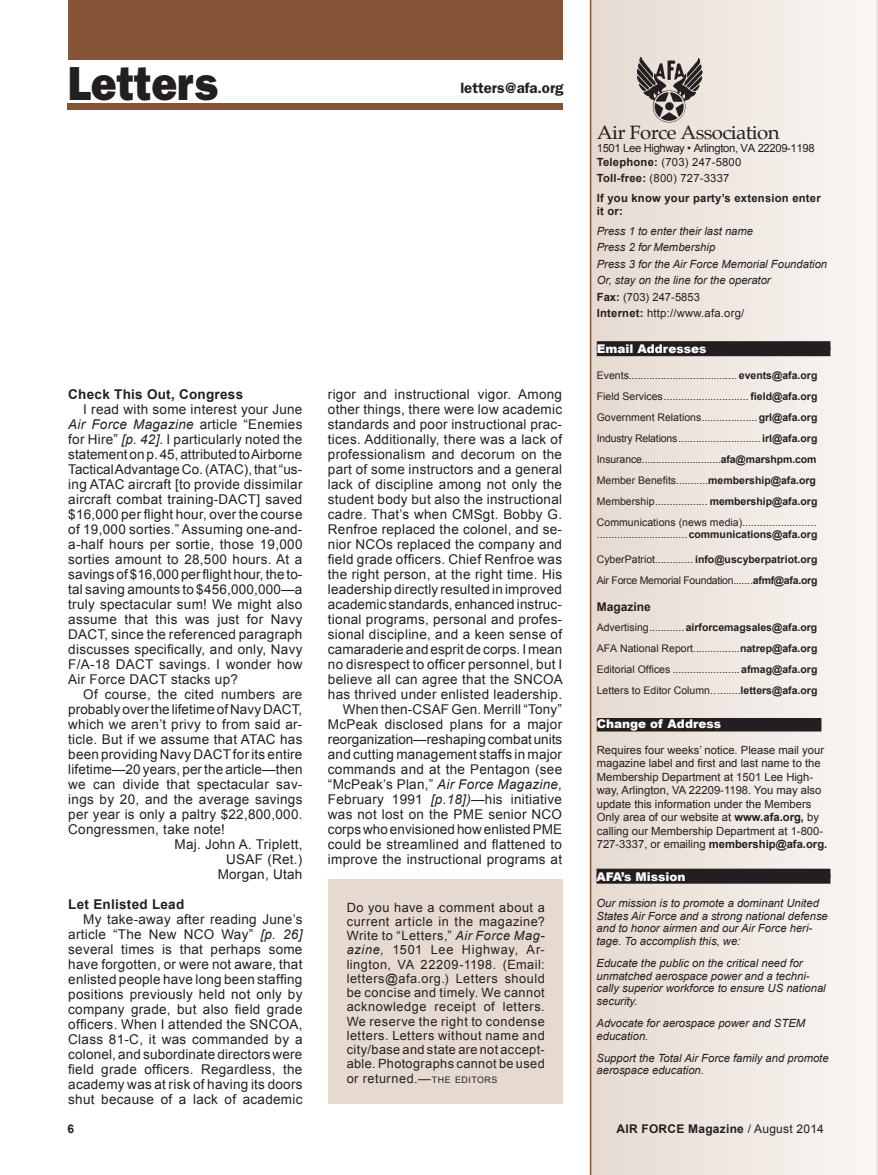
<style>
.page{position:relative;width:878px;height:1175px;background:#fff}
.page>*{position:absolute;margin:0;border:0;box-sizing:border-box;transform-origin:0 0}
.Dept_Bar_Head{font:800 48px "Franklin Gothic";color:#231f20;scale:.9 1}
.t1{font:18.9px "Palatino";letter-spacing:-.03em;color:#231f20;scale:1.08 1}
.t2{font:600 15px "Franklin Gothic";color:#231f20}
.Body_Text{font:13.5px/15px "Arial";letter-spacing:.02em;color:#231f20;text-align:justify}
.Signature{font:13.5px "Arial";letter-spacing:.02em;color:#231f20}
.Subhead{font:700 13.5px "Arial";letter-spacing:.02em;color:#231f20}
.t3{font:12.75px/14.2px "Arial";letter-spacing:.03em;color:#231f20;text-align:justify}
.afa_directry{font:700 12px "Arial";letter-spacing:.02em;color:#231f20}
.In_A_Bar{font:900 12px "Arial";color:#fff}
.Bars{font:900 12px "Arial";color:#fff}
.afa_directry-2{font:700 12px "Arial";color:#231f20}
.afa_directry-3{font:11.25px/13.5px "Arial";color:#231f20}
.Bullet{font:italic 11.25px/12.8px "Arial";color:#231f20}
.direc_bullt{font:italic 11.25px/12.8px "Arial";color:#231f20}
.Body_Text-2{font:11.25px "Arial";letter-spacing:.02em;color:#231f20}
.Body_Text-3{font:700 11.25px/13.5px "Arial";letter-spacing:.02em;color:#231f20}
.Body_Text-4{font:11.25px "Arial";letter-spacing:-.03em;color:#231f20}
.afa_directry-4{font:10.5px/12px "Arial";color:#231f20}
.afa_directry-5{font:10.5px "Arial";letter-spacing:-.02em;color:#231f20}
.afa_directry-6{font:700 10.5px "Arial";color:#231f20}
.afa_directry-7{font:10.5px "Arial";letter-spacing:-.025em;color:#231f20}
.s1{font-style:italic}
.s2{font-size:8.85px}
.s3{font-weight:700}
.s4{font-weight:400}
</style>
<div class="page">
<div style="left:328px;top:879px;width:234px;height:224px;background:#e6dad0"></div>
<div style="left:68px;top:104px;width:494px;height:6px;background:#855437"></div>
<div style="left:68px;top:0;width:494px;height:60px;background:#855437"></div>
<svg style="left:590px;top:0;width:288px;height:1174px"></svg>
<img style="left:637px;top:57px;width:65px;height:65px">
<div style="left:596px;top:341px;width:234px;height:9px;background:#231f20"></div>
<div style="left:596px;top:347px;width:234px;height:9px;background:#231f20"></div>
<div style="left:596px;top:718px;width:225px;height:13px;background:#231f20"></div>
<div style="left:596px;top:868px;width:234px;height:9px;background:#231f20"></div>
<div style="left:596px;top:874px;width:234px;height:9px;background:#231f20"></div>
<p class="Dept_Bar_Head" style="left:68px;top:55px;width:168px">Letters</p>
<p class="t2" style="left:460px;top:79px;width:105px">letters@afa.org</p>
<p class="Subhead" style="left:68px;top:387px;width:176px">Check This Out, Congress</p>
<p class="Body_Text" style="left:68px;top:402px;width:236px;text-indent:15px">I read with some interest your June <span class="s1">Air Force Magazine</span> article “Enemies for Hire” <span class="s1">[p. 42].</span> I particularly noted the statement on p. 45, attributed to Airborne Tactical Advantage Co. (ATAC), that “us&shy;ing ATAC aircraft [to provide dissimilar aircraft combat training-DACT] saved $16,000 per flight hour, over the course of 19,000 sorties.” Assuming one-and&shy;a-half hours per sortie, those 19,000 sorties amount to 28,500 hours. At a savings of $16,000 per flight hour, the to&shy;tal saving amounts to $456,000,000—a truly spectacular sum! We might also assume that this was just for Navy DACT, since the referenced paragraph discusses specifically, and only, Navy F/A-18 DACT savings. I wonder how Air Force DACT stacks up?</p>
<p class="Body_Text" style="left:68px;top:687px;width:236px;text-indent:15px">Of course, the cited numbers are probably over the lifetime of Navy DACT, which we aren’t privy to from said ar&shy;ticle. But if we assume that ATAC has been providing Navy DACT for its entire lifetime—20 years, per the article—then we can divide that spectacular sav&shy;ings by 20, and the average savings per year is only a paltry $22,800,000.<br>Congressmen, take note!</p>
<p class="Signature" style="left:174px;top:837px;width:129px">Maj. John A. Triplett,</p>
<p class="Signature" style="left:226px;top:852px;width:78px">USAF (Ret.)</p>
<p class="Signature" style="left:218px;top:867px;width:86px">Morgan, Utah</p>
<p class="Subhead" style="left:68px;top:897px;width:118px">Let Enlisted Lead</p>
<p class="Body_Text" style="left:68px;top:912px;width:236px;text-indent:15px">My take-away after reading June’s article “The New NCO Way” <span class="s1">[p. 26] </span>several times is that perhaps some have forgotten, or were not aware, that enlisted people have long been staffing positions previously held not only by company grade, but also field grade officers. When I attended the SNCOA, Class 81-C, it was commanded by a colonel, and subordinate directors were field grade officers. Regardless, the academy was at risk of having its doors shut because of a lack of academic</p>
<p class="Body_Text" style="left:328px;top:387px;width:236px">rigor and instructional vigor. Among other things, there were low academic standards and poor instructional prac&shy;tices. Additionally, there was a lack of professionalism and decorum on the part of some instructors and a general lack of discipline among not only the student body but also the instructional cadre. That’s when CMSgt. Bobby G.<br>Renfroe replaced the colonel, and se&shy;nior NCOs replaced the company and field grade officers. Chief Renfroe was the right person, at the right time. His leadership directly resulted in improved academic standards, enhanced instruc&shy;tional programs, personal and profes&shy;sional discipline, and a keen sense of camaraderie and esprit de corps. I mean no disrespect to officer personnel, but I believe all can agree that the SNCOA has thrived under enlisted leadership.</p>
<p class="Body_Text" style="left:328px;top:702px;width:236px;text-indent:15px">When then-CSAF Gen. Merrill “Tony” McPeak disclosed plans for a major reorganization—reshaping combat units and cutting management staffs in major commands and at the Pentagon (see “McPeak’s Plan,” <span class="s1">Air Force Magazine, </span>February 1991 <span class="s1">[p.18])</span>—his initiative was not lost on the PME senior NCO corps who envisioned how enlisted PME could be streamlined and flattened to improve the instructional programs at</p>
<p class="t3" style="left:346px;top:900px;width:200px">Do you have a comment about a current article in the magazine?<br>Write to “Letters,” <span class="s1">Air Force Mag&shy;azine,</span> 1501 Lee Highway, Ar&shy;lington, VA 22209-1198. (Email: letters@afa.org.) Letters should be concise and timely. We cannot acknowledge receipt of letters.<br>We reserve the right to condense letters. Letters without name and city/base and state are not accept&shy;able. Photographs cannot be used or returned.—<span class="s2">THE EDITORS</span></p>
<p class="t1" style="left:596px;top:116px;width:171px">Air Force Association</p>
<p class="Body_Text-4" style="left:596px;top:142px;width:219px">1501 Lee Highway • Arlington, VA 22209-1198</p>
<p class="Body_Text-2" style="left:596px;top:155px;width:146px"><span class="s3">Telephone:</span> (703) 247-5800</p>
<p class="Body_Text-2" style="left:596px;top:172px;width:134px"><span class="s3">Toll-free:</span> (800) 727-3337</p>
<p class="Body_Text-3" style="left:596px;top:191px;width:225px">If you know your party’s extension enter it or:</p>
<p class="Bullet" style="left:596px;top:224px;width:158px">Press 1 to enter their last name</p>
<p class="Bullet" style="left:596px;top:241px;width:120px">Press 2 for Membership</p>
<p class="Bullet" style="left:596px;top:257px;width:232px">Press 3 for the Air Force Memorial Foundation</p>
<p class="Bullet" style="left:596px;top:274px;width:175px">Or, stay on the line for the operator</p>
<p class="afa_directry-3" style="left:596px;top:290px;width:105px"><span class="s3">Fax:</span> (703) 247-5853</p>
<p class="Body_Text-2" style="left:596px;top:307px;width:149px"><span class="s3">Internet:</span> http://www.afa.org/</p>
<p class="In_A_Bar" style="left:596px;top:342px;width:111px">Email Addresses</p>
<p class="afa_directry-4" style="left:596px;top:369px;width:222px">Events..................................... <span class="s3">events@afa.org</span></p>
<p class="afa_directry-4" style="left:596px;top:390px;width:222px">Field Services............................. <span class="s3">field@afa.org</span></p>
<p class="afa_directry-4" style="left:596px;top:411px;width:222px">Government Relations...................<span class="s3">grl@afa.org</span></p>
<p class="afa_directry-5" style="left:596px;top:432px;width:222px">Industry Relations............................ <span class="s3">irl@afa.org</span></p>
<p class="afa_directry-4" style="left:596px;top:453px;width:221px">Insurance............................<span class="s3">afa@marshpm.com</span></p>
<p class="afa_directry-4" style="left:596px;top:474px;width:221px">Member Benefits...........<span class="s3">membership@afa.org</span></p>
<p class="afa_directry-4" style="left:596px;top:495px;width:222px">Membership.................. <span class="s3">membership@afa.org</span></p>
<p class="afa_directry-4" style="left:596px;top:516px;width:222px">Communications (news media)<span class="s1">......................... </span>...............................<span class="s3">communications@afa.org</span></p>
<p class="afa_directry-4" style="left:596px;top:553px;width:222px">CyberPatriot............. <span class="s3">info@uscyberpatriot.org</span></p>
<p class="afa_directry-7" style="left:596px;top:574px;width:222px">Air Force Memorial Foundation.......<span class="s3">afmf@afa.org</span></p>
<p class="afa_directry-2" style="left:596px;top:600px;width:56px">Magazine</p>
<p class="afa_directry-6" style="left:596px;top:621px;width:222px"><span class="s4">Advertising............</span>airforcemagsales@afa.org</p>
<p class="afa_directry-4" style="left:596px;top:642px;width:222px">AFA National Report................<span class="s3">natrep@afa.org</span></p>
<p class="afa_directry-4" style="left:596px;top:663px;width:222px">Editorial Offices .......................<span class="s3">afmag@afa.org</span></p>
<p class="afa_directry-4" style="left:596px;top:684px;width:222px">Letters to Editor Column..........<span class="s3">letters@afa.org</span></p>
<p class="Bars" style="left:596px;top:717px;width:126px">Change of Address</p>
<p class="afa_directry-3" style="left:596px;top:743px;width:232px">Requires four weeks’ notice. Please mail your magazine label and first and last name to the Membership Department at 1501 Lee High&shy;way, Arlington, VA 22209-1198. You may also update this information under the Members Only area of our website at <span class="s3">www.afa.org,</span> by calling our Membership Department at 1-800- 727-3337, or emailing <span class="s3">membership@afa.org.</span></p>
<p class="In_A_Bar" style="left:596px;top:869px;width:91px">AFA’s Mission</p>
<p class="Bullet" style="left:596px;top:896px;width:233px">Our mission is to promote a dominant United States Air Force and a strong national defense and to honor airmen and our Air Force heri&shy;tage. To accomplish this, we:</p>
<p class="direc_bullt" style="left:596px;top:956px;width:231px">Educate the public on the critical need for unmatched aerospace power and a techni&shy;cally superior workforce to ensure US national security.</p>
<p class="direc_bullt" style="left:596px;top:1016px;width:210px">Advocate for aerospace power and STEM education.</p>
<p class="direc_bullt" style="left:596px;top:1051px;width:234px">Support the Total Air Force family and promote aerospace education.</p>
<p class="afa_directry" style="left:68px;top:1121px;width:8px">6</p>
<p class="afa_directry" style="left:616px;top:1121px;width:209px">AIR FORCE Magazine <span class="s4">/ August 2014</span></p>
</div>
